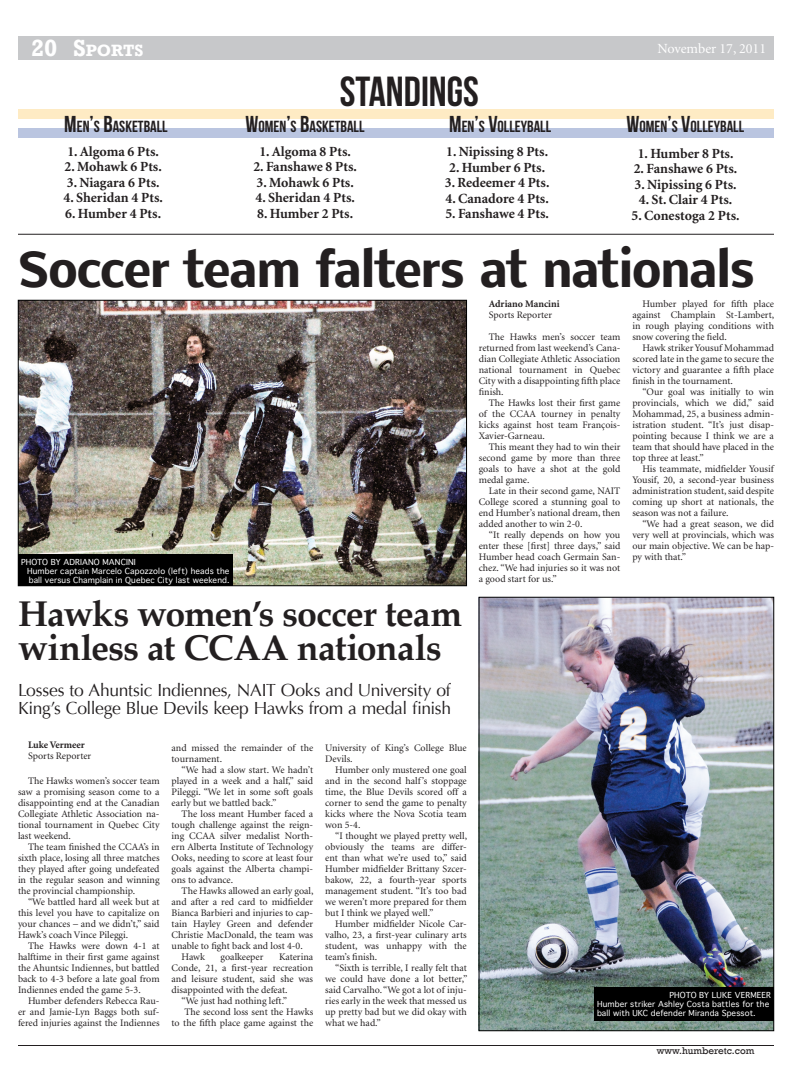
<style>
.page{position:relative;width:792px;height:1080px;background:#fff}
.page>*{position:absolute;margin:0;border:0;box-sizing:border-box;transform-origin:0 0}
._1lineHeadline{font:700 47px "Nobile";letter-spacing:-.04em;color:#231f20}
.ETCBody{font:42px "Bebas Neue";color:#231f20}
.ETCBody-2{font:700 35.8px/34.5px "Palatino";letter-spacing:-.025em;color:#231f20}
.t1{font:700 24px "Rockwell";color:#fff}
.Deck{font:17.5px/18.5px "Optima";letter-spacing:-.02em;color:#231f20}
.t2{font:700 16.8px "Rockwell";color:#fff}
.t3{font:16.1px "Bebas Neue";color:#231f20}
.t4{font:700 14px "Minion";color:#231f20}
.t5{font:14px "Minion";color:#fff}
.Bodycopy{font:10px/11px "Minion";color:#231f20;text-align:justify}
.Bodycopy-2{font:700 10px "Minion";color:#231f20}
.t6{font:10px "Rockwell";color:#231f20}
.Cutlines_PhotoCredit{font:8px/9px "Thonburi";letter-spacing:.015em;color:#fff}
.s1{font-size:24px}
.s2{font-size:23px}
</style>
<div class="page">
<hr style="left:18px;top:1045px;width:756px;height:1px;background:#231f20">
<div style="left:18px;top:36px;width:756px;height:24px;background:#c7c8ca"></div>
<img style="left:20px;top:302px;width:445px;height:282px">
<img style="left:481px;top:599px;width:291px;height:430px">
<div style="left:479px;top:597px;width:295px;height:434px;border:1px solid #000"></div>
<div style="left:18px;top:554px;width:215px;height:32px;background:#000"></div>
<div style="left:594px;top:987px;width:180px;height:34px;background:#000"></div>
<div style="left:18px;top:128px;width:756px;height:10px;background:#bac5e0"></div>
<div style="left:18px;top:109px;width:756px;height:10px;background:#feebc4"></div>
<hr style="left:18px;top:234px;width:756px;height:1px;background:#231f20">
<p class="t1" style="left:31px;top:34px;width:28px">20</p>
<p class="t2" style="left:73px;top:40px;width:71px"><span class="s1">S</span>PORTS</p>
<p class="t5" style="left:658px;top:42px;width:110px">November 17, 2011</p>
<p class="t3" style="left:64px;top:118px;width:105px"><span class="s2">M</span>EN<span class="s2">’</span>S <span class="s2">B</span>ASKETBALL</p>
<p class="t4" style="left:67px;top:144px;width:93px">1. Algoma 6 Pts.</p>
<p class="t4" style="left:65px;top:160px;width:99px">2. Mohawk 6 Pts.</p>
<p class="t4" style="left:67px;top:175px;width:94px">3. Niagara 6 Pts.</p>
<p class="t4" style="left:63px;top:191px;width:101px">4. Sheridan 4 Pts.</p>
<p class="t4" style="left:65px;top:206px;width:97px">6. Humber 4 Pts.</p>
<p class="ETCBody" style="left:340px;top:68px;width:141px">StaNDINGS</p>
<p class="t3" style="left:246px;top:118px;width:120px"><span class="s2">W</span>OMEN<span class="s2">’</span>S <span class="s2">B</span>ASKETBALL</p>
<p class="t3" style="left:449px;top:118px;width:103px"><span class="s2">M</span>EN<span class="s2">’</span>S <span class="s2">V</span>OLLEYBALL</p>
<p class="t3" style="left:627px;top:118px;width:119px"><span class="s2">W</span>OMEN<span class="s2">’</span>S <span class="s2">V</span>OLLEYBALL</p>
<p class="t4" style="left:259px;top:144px;width:93px">1. Algoma 8 Pts.</p>
<p class="t4" style="left:253px;top:160px;width:105px">2. Fanshawe 8 Pts.</p>
<p class="t4" style="left:257px;top:175px;width:99px">3. Mohawk 6 Pts.</p>
<p class="t4" style="left:255px;top:191px;width:101px">4. Sheridan 4 Pts.</p>
<p class="t4" style="left:257px;top:206px;width:97px">8. Humber 2 Pts.</p>
<p class="t4" style="left:446px;top:145px;width:103px">1. Nipissing 8 Pts.</p>
<p class="t4" style="left:449px;top:160px;width:97px">2. Humber 6 Pts.</p>
<p class="t4" style="left:445px;top:176px;width:106px">3. Redeemer 4 Pts.</p>
<p class="t4" style="left:446px;top:191px;width:105px">4. Canadore 4 Pts.</p>
<p class="t4" style="left:445px;top:207px;width:105px">5. Fanshawe 4 Pts.</p>
<p class="t4" style="left:638px;top:146px;width:97px">1. Humber 8 Pts.</p>
<p class="t4" style="left:634px;top:162px;width:105px">2. Fanshawe 6 Pts.</p>
<p class="t4" style="left:635px;top:177px;width:103px">3. Nipissing 6 Pts.</p>
<p class="t4" style="left:639px;top:193px;width:95px">4. St. Clair 4 Pts.</p>
<p class="t4" style="left:632px;top:208px;width:109px">5. Conestoga 2 Pts.</p>
<p class="_1lineHeadline" style="left:18px;top:231px;width:739px">Soccer team falters at nationals</p>
<p class="Cutlines_PhotoCredit" style="left:21px;top:557px;width:116px">PHOTO BY ADRIANO MANCINI</p>
<p class="Cutlines_PhotoCredit" style="left:27px;top:566px;width:204px">Humber captain Marcelo Capozzolo (left) heads the ball versus Champlain in Quebec City last weekend.</p>
<p class="ETCBody-2" style="left:18px;top:595px;width:446px">Hawks women’s soccer team winless at CCAA nationals</p>
<p class="Deck" style="left:18px;top:681px;width:435px">Losses to Ahuntsic Indiennes, NAIT Ooks and University of<br>King’s College Blue Devils keep Hawks from a medal finish</p>
<p class="Bodycopy-2" style="left:28px;top:739px;width:58px">Luke Vermeer</p>
<p class="Bodycopy" style="left:28px;top:750px;width:65px">Sports Reporter</p>
<p class="Bodycopy" style="left:18px;top:776px;width:143px;text-indent:10px">The Hawks women’s soccer team saw a promising season come to a disappointing end at the Canadian Collegiate Athletic Association na&shy;tional tournament in Quebec City last weekend.</p>
<p class="Bodycopy" style="left:18px;top:842px;width:143px;text-indent:10px">The team finished the CCAA’s in sixth place, losing all three matches they played after going undefeated in the regular season and winning the provincial championship.</p>
<p class="Bodycopy" style="left:18px;top:897px;width:143px;text-indent:10px">“We battled hard all week but at this level you have to capitalize on your chances – and we didn’t,” said Hawk’s coach Vince Pileggi.</p>
<p class="Bodycopy" style="left:18px;top:941px;width:143px;text-indent:10px">The Hawks were down 4-1 at halftime in their first game against the Ahuntsic Indiennes, but battled back to 4-3 before a late goal from Indiennes ended the game 5-3.</p>
<p class="Bodycopy" style="left:18px;top:996px;width:143px;text-indent:10px">Humber defenders Rebecca Rau&shy;er and Jamie-Lyn Baggs both suf&shy;fered injuries against the Indiennes</p>
<p class="Bodycopy" style="left:172px;top:743px;width:143px">and missed the remainder of the tournament.</p>
<p class="Bodycopy" style="left:172px;top:765px;width:143px;text-indent:10px">“We had a slow start. We hadn’t played in a week and a half,” said Pileggi. “We let in some soft goals early but we battled back.”</p>
<p class="Bodycopy" style="left:172px;top:809px;width:143px;text-indent:10px">The loss meant Humber faced a tough challenge against the reign&shy;ing CCAA silver medalist North&shy;ern Alberta Institute of Technology Ooks, needing to score at least four goals against the Alberta champi&shy;ons to advance.</p>
<p class="Bodycopy" style="left:172px;top:886px;width:143px;text-indent:10px">The Hawks allowed an early goal, and after a red card to midfielder Bianca Barbieri and injuries to cap&shy;tain Hayley Green and defender Christie MacDonald, the team was unable to fight back and lost 4-0.</p>
<p class="Bodycopy" style="left:182px;top:952px;width:25px">Hawk</p>
<p class="Bodycopy" style="left:221px;top:952px;width:44px">goalkeeper</p>
<p class="Bodycopy" style="left:172px;top:952px;width:143px;text-indent:107px">Katerina Conde, 21, a first-year recreation and leisure student, said she was disappointed with the defeat.</p>
<p class="Bodycopy" style="left:182px;top:996px;width:107px">“We just had nothing left.”</p>
<p class="Bodycopy" style="left:172px;top:1007px;width:143px;text-align:right">The second loss sent the Hawks<br>to the fifth place game against the</p>
<p class="Bodycopy" style="left:325px;top:743px;width:143px">University of King’s College Blue<br>Devils.</p>
<p class="Bodycopy" style="left:325px;top:765px;width:143px;text-indent:10px">Humber only mustered one goal and in the second half’s stoppage time, the Blue Devils scored off a corner to send the game to penalty kicks where the Nova Scotia team won 5-4.</p>
<p class="Bodycopy" style="left:325px;top:831px;width:143px;text-indent:10px">“I thought we played pretty well, obviously the teams are differ&shy;ent than what we’re used to,” said Humber midfielder Brittany Szcer&shy;bakow, 22, a fourth-year sports management student. “It’s too bad we weren’t more prepared for them but I think we played well.”</p>
<p class="Bodycopy" style="left:325px;top:919px;width:143px;text-indent:10px">Humber midfielder Nicole Car&shy;valho, 23, a first-year culinary arts student, was unhappy with the team’s finish.</p>
<p class="Bodycopy" style="left:325px;top:963px;width:144px;text-indent:10px">“Sixth is terrible, I really felt that we could have done a lot better,” said Carvalho. “We got a lot of inju&shy;ries early in the week that messed us up pretty bad but we did okay with what we had.”</p>
<p class="Bodycopy-2" style="left:489px;top:299px;width:72px">Adriano Mancini</p>
<p class="Bodycopy" style="left:489px;top:310px;width:65px">Sports Reporter</p>
<p class="Bodycopy" style="left:479px;top:332px;width:143px;text-indent:10px">The Hawks men’s soccer team returned from last weekend’s Cana&shy;dian Collegiate Athletic Association national tournament in Quebec City with a disappointing fifth place finish.</p>
<p class="Bodycopy" style="left:479px;top:398px;width:143px;text-indent:10px">The Hawks lost their first game of the CCAA tourney in penalty kicks against host team François-Xavier-Garneau.</p>
<p class="Bodycopy" style="left:479px;top:442px;width:143px;text-indent:10px">This meant they had to win their second game by more than three goals to have a shot at the gold medal game.</p>
<p class="Bodycopy" style="left:479px;top:486px;width:143px;text-indent:10px">Late in their second game, NAIT College scored a stunning goal to end Humber’s national dream, then added another to win 2-0.</p>
<p class="Bodycopy" style="left:479px;top:530px;width:143px;text-indent:10px">“It really depends on how you enter these [first] three days,” said Humber head coach Germain San&shy;chez. “We had injuries so it was not a good start for us.”</p>
<p class="Bodycopy" style="left:632px;top:299px;width:143px;text-indent:10px">Humber played for fifth place against Champlain St-Lambert, in rough playing conditions with snow covering the field.</p>
<p class="Bodycopy" style="left:632px;top:343px;width:143px;text-indent:10px">Hawk striker Yousuf Mohammad scored late in the game to secure the victory and guarantee a fifth place finish in the tournament.</p>
<p class="Bodycopy" style="left:632px;top:387px;width:143px;text-indent:10px">“Our goal was initially to win provincials, which we did,” said Mohammad, 25, a business admin&shy;istration student. “It’s just disap&shy;pointing because I think we are a team that should have placed in the top three at least.”</p>
<p class="Bodycopy" style="left:632px;top:464px;width:143px;text-indent:10px">His teammate, midfielder Yousif Yousif, 20, a second-year business administration student, said despite coming up short at nationals, the season was not a failure.</p>
<p class="Bodycopy" style="left:632px;top:519px;width:143px;text-indent:10px">“We had a great season, we did very well at provincials, which was our main objective. We can be hap&shy;py with that.”</p>
<p class="Cutlines_PhotoCredit" style="left:669px;top:990px;width:103px">PHOTO BY LUKE VERMEER</p>
<p class="Cutlines_PhotoCredit" style="left:597px;top:999px;width:174px">Humber striker Ashley Costa battles for the ball with UKC defender Miranda Spessot.</p>
<p class="t6" style="left:657px;top:1045px;width:99px">www.humberetc.com</p>
</div>
